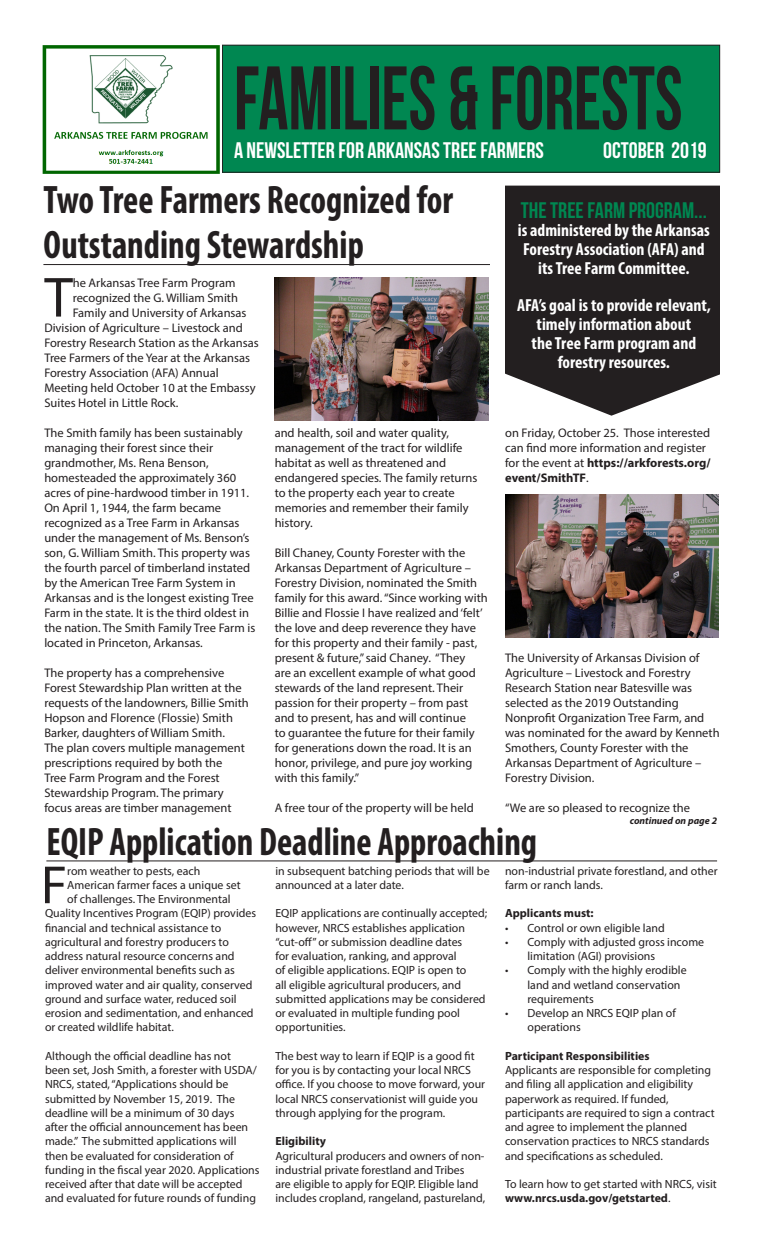
<style>
.page{position:relative;width:765px;height:1260px;background:#fff}
.page>*{position:absolute;margin:0;border:0;box-sizing:border-box;transform-origin:0 0}
.Company_Name{font:90px "Bebas Neue";color:#231f20;scale:.82 1}
.t1{font:57px "Myriad Pro";color:#231f20}
.t2{font:54.12px "Myriad Pro";color:#231f20}
.Head_2{font:700 condensed 39.88px/45px "Myriad Pro";color:#231f20;scale:.91 1}
.Body_2{font:22.5px "Bebas Neue";color:#fff}
.Body_2-2{font:22.5px "Bebas Neue";color:#008751}
.Body_2-3{font:700 condensed 17.5px/18.8px "Myriad Pro";color:#fff;text-align:center}
.t3{font:12.5px/15px "Myriad Pro";color:#231f20}
.t4{font:11.88px/14.2px "Myriad Pro";color:#231f20}
.t5{font:700 11.88px "Myriad Pro";color:#231f20}
.t6{font:italic 700 10px "Myriad Pro";color:#231f20}
.s1{font-weight:700}
</style>
<div class="page">
<div style="left:222px;top:45px;width:498px;height:127px;background:#008751"></div>
<svg style="left:505px;top:186px;width:215px;height:230px;background:#373334"></svg>
<hr style="left:46px;top:860px;width:671px;height:1px;background:#231f20">
<div style="left:44px;top:45px;width:676px;height:128px;border:1px solid #231f20"></div>
<hr style="left:222px;top:45px;width:1px;height:127px;background:#231f20">
<img style="left:42px;top:45px;width:179px;height:129px">
<hr style="left:43px;top:264px;width:447px;height:1px;background:#231f20">
<img style="left:275px;top:278px;width:214px;height:142px">
<img style="left:506px;top:494px;width:213px;height:143px">
<p class="Company_Name" style="left:234px;top:49px;width:549px">FAMILIES &amp; FORESTS</p>
<p class="Body_2" style="left:234px;top:138px;width:311px">A NEWSLETTER FOR ARKANSAS TREE FARMERS</p>
<p class="Body_2" style="left:603px;top:138px;width:105px">OCTOBER 2019</p>
<p class="Head_2" style="left:43px;top:177px;width:452px">Two Tree Farmers Recognized for<br>Outstanding Stewardship</p>
<p class="t1" style="left:44px;top:262px;width:30px">T</p>
<p class="t3" style="left:73px;top:275px;width:164px">he Arkansas Tree Farm Program</p>
<p class="t3" style="left:73px;top:290px;width:167px">recognized the G. William Smith</p>
<p class="t3" style="left:73px;top:305px;width:175px">Family and University of Arkansas</p>
<p class="t3" style="left:44px;top:320px;width:200px">Division of Agriculture – Livestock and</p>
<p class="t3" style="left:44px;top:335px;width:216px">Forestry Research Station as the Arkansas</p>
<p class="t3" style="left:44px;top:350px;width:207px">Tree Farmers of the Year at the Arkansas</p>
<p class="t3" style="left:44px;top:365px;width:176px">Forestry Association (AFA) Annual</p>
<p class="t3" style="left:44px;top:380px;width:213px">Meeting held October 10 at the Embassy</p>
<p class="t3" style="left:44px;top:395px;width:136px">Suites Hotel in Little Rock.</p>
<p class="t3" style="left:44px;top:425px;width:212px">The Smith family has been sustainably managing their forest since their grandmother, Ms. Rena Benson, homesteaded the approximately 360 acres of pine-hardwood timber in 1911.<br>On April 1, 1944, the farm became recognized as a Tree Farm in Arkansas under the management of Ms. Benson’s son, G. William Smith. This property was the fourth parcel of timberland instated by the American Tree Farm System in Arkansas and is the longest existing Tree Farm in the state. It is the third oldest in the nation. The Smith Family Tree Farm is located in Princeton, Arkansas.</p>
<p class="t3" style="left:44px;top:665px;width:206px">The property has a comprehensive Forest Stewardship Plan written at the requests of the landowners, Billie Smith Hopson and Florence (Flossie) Smith Barker, daughters of William Smith.<br>The plan covers multiple management prescriptions required by both the<br>Tree Farm Program and the Forest Stewardship Program. The primary focus areas are timber management</p>
<p class="t3" style="left:275px;top:425px;width:204px">and health, soil and water quality, management of the tract for wildlife habitat as well as threatened and endangered species. The family returns to the property each year to create memories and remember their family history.</p>
<p class="t3" style="left:275px;top:545px;width:215px">Bill Chaney, County Forester with the Arkansas Department of Agriculture – Forestry Division, nominated the Smith family for this award. “Since working with Billie and Flossie I have realized and ‘felt’ the love and deep reverence they have for this property and their family - past, present &amp; future,” said Chaney. “They<br>are an excellent example of what good stewards of the land represent. Their passion for their property – from past and to present, has and will continue<br>to guarantee the future for their family for generations down the road. It is an honor, privilege, and pure joy working with this family.”</p>
<p class="t3" style="left:275px;top:800px;width:201px">A free tour of the property will be held</p>
<p class="Body_2-2" style="left:521px;top:197px;width:187px">THE TREE FARM PROGRAM...</p>
<p class="Body_2-3" style="left:518px;top:221px;width:194px">is administered by the Arkansas<br>Forestry Association (AFA) and its Tree Farm Committee.</p>
<p class="Body_2-3" style="left:517px;top:296px;width:195px">AFA’s goal is to provide relevant, timely information about</p>
<p class="Body_2-3" style="left:532px;top:333px;width:166px">the Tree Farm program and forestry resources.</p>
<p class="t3" style="left:505px;top:425px;width:207px">on Friday, October 25. Those interested can find more information and register for the event at <span class="s1">https://arkforests.org/ event/SmithTF</span>.</p>
<p class="t3" style="left:505px;top:650px;width:216px">The University of Arkansas Division of Agriculture – Livestock and Forestry Research Station near Batesville was selected as the 2019 Outstanding Nonprofit Organization Tree Farm, and was nominated for the award by Kenneth Smothers, County Forester with the Arkansas Department of Agriculture – Forestry Division.</p>
<p class="t3" style="left:505px;top:800px;width:186px">“We are so pleased to recognize the</p>
<p class="t6" style="left:630px;top:814px;width:89px">continued on page 2</p>
<p class="Head_2" style="left:46px;top:818px;width:541px">EQIP Application Deadline Approaching</p>
<p class="t2" style="left:41px;top:852px;width:28px">F</p>
<p class="t4" style="left:67px;top:863px;width:135px">rom weather to pests, each</p>
<p class="t4" style="left:505px;top:863px;width:214px">non-industrial private forestland, and other farm or ranch lands.</p>
<p class="t5" style="left:505px;top:906px;width:90px">Applicants must:</p>
<p class="t4" style="left:505px;top:920px;width:161px">• Control or own eligible land</p>
<p class="t4" style="left:528px;top:935px;width:178px;text-indent:-22px">• Comply with adjusted gross income limitation (AGI) provisions</p>
<p class="t4" style="left:528px;top:963px;width:161px;text-indent:-22px">• Comply with the highly erodible land and wetland conservation requirements</p>
<p class="t4" style="left:528px;top:1006px;width:150px;text-indent:-22px">• Develop an NRCS EQIP plan of operations</p>
<p class="t5" style="left:505px;top:1048px;width:146px">Participant Responsibilities</p>
<p class="t4" style="left:505px;top:1063px;width:211px">Applicants are responsible for completing and filing all application and eligibility paperwork as required. If funded, participants are required to sign a contract and agree to implement the planned conservation practices to NRCS standards and specifications as scheduled.</p>
<p class="t4" style="left:505px;top:1177px;width:213px">To learn how to get started with NRCS, visit <span class="s1">www.nrcs.usda.gov/getstarted</span>.</p>
<p class="t4" style="left:275px;top:863px;width:216px">in subsequent batching periods that will be announced at a later date.</p>
<p class="t4" style="left:275px;top:906px;width:213px">EQIP applications are continually accepted; however, NRCS establishes application “cut-off” or submission deadline dates<br>for evaluation, ranking, and approval<br>of eligible applications. EQIP is open to<br>all eligible agricultural producers, and submitted applications may be considered or evaluated in multiple funding pool opportunities.</p>
<p class="t4" style="left:275px;top:1049px;width:211px">The best way to learn if EQIP is a good fit for you is by contacting your local NRCS office. If you choose to move forward, your local NRCS conservationist will guide you through applying for the program.</p>
<p class="t5" style="left:275px;top:1134px;width:52px">Eligibility</p>
<p class="t4" style="left:275px;top:1148px;width:211px">Agricultural producers and owners of non&shy;industrial private forestland and Tribes<br>are eligible to apply for EQIP. Eligible land includes cropland, rangeland, pastureland,</p>
<p class="t4" style="left:67px;top:878px;width:175px">American farmer faces a unique set</p>
<p class="t4" style="left:67px;top:892px;width:165px">of challenges. The Environmental</p>
<p class="t4" style="left:45px;top:906px;width:213px">Quality Incentives Program (EQIP) provides</p>
<p class="t4" style="left:45px;top:920px;width:178px">financial and technical assistance to</p>
<p class="t4" style="left:45px;top:935px;width:185px">agricultural and forestry producers to</p>
<p class="t4" style="left:45px;top:949px;width:191px">address natural resource concerns and</p>
<p class="t4" style="left:45px;top:963px;width:192px">deliver environmental benefits such as</p>
<p class="t4" style="left:45px;top:977px;width:209px">improved water and air quality, conserved</p>
<p class="t4" style="left:45px;top:992px;width:193px">ground and surface water, reduced soil</p>
<p class="t4" style="left:45px;top:1006px;width:210px">erosion and sedimentation, and enhanced</p>
<p class="t4" style="left:45px;top:1020px;width:130px">or created wildlife habitat.</p>
<p class="t4" style="left:45px;top:1049px;width:216px">Although the official deadline has not<br>been set, Josh Smith, a forester with USDA/ NRCS, stated, “Applications should be submitted by November 15, 2019. The deadline will be a minimum of 30 days after the official announcement has been made.” The submitted applications will then be evaluated for consideration of funding in the fiscal year 2020. Applications received after that date will be accepted and evaluated for future rounds of funding</p>
</div>
